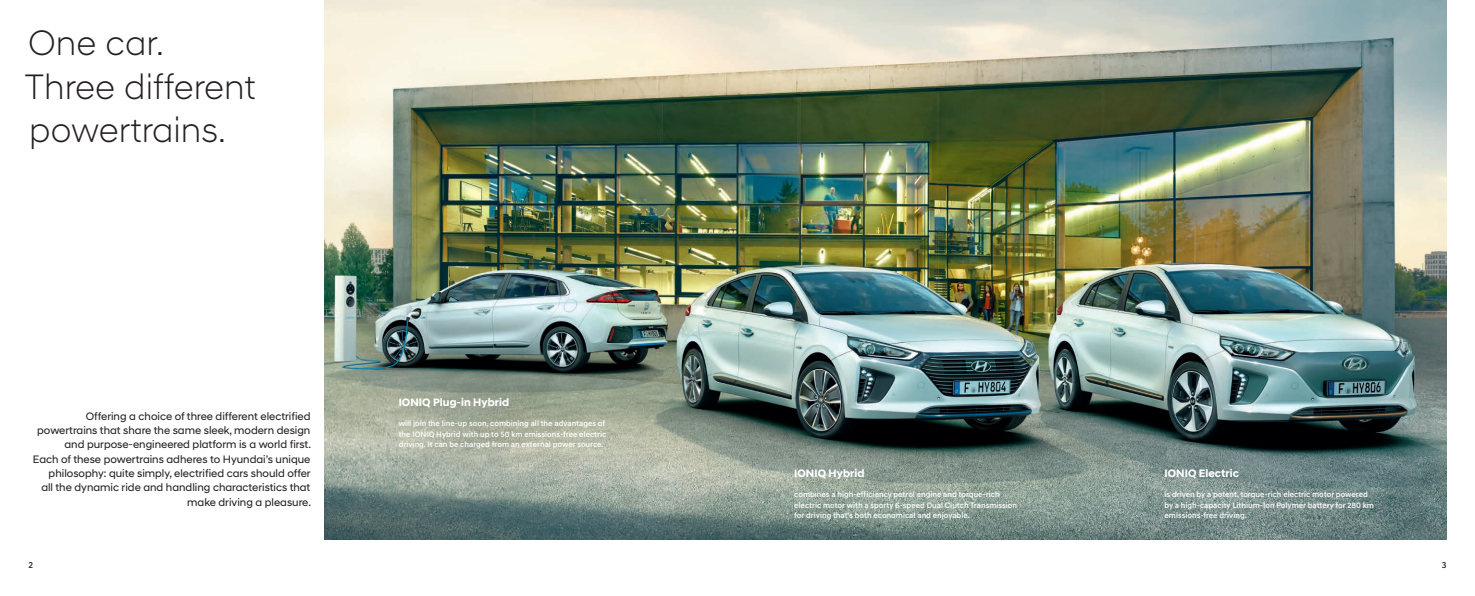
<style>
.page{position:relative;width:1475px;height:596px;background:#fff}
.page>*{position:absolute;margin:0;border:0;box-sizing:border-box;transform-origin:0 0}
.t1{font:300 36px/43.2px "Hyundai Sans Head";color:#231f20}
.t2{font:11px/14.3px "Hyundai Sans Head";color:#231f20;text-align:right}
.t3{font:700 11px "Hyundai Sans Head";letter-spacing:.01em;color:#fff}
.t4{font:500 9px "Hyundai Sans Text";color:#231f20}
.t5{font:500 8px/10.4px "Hyundai Sans Text";color:#fff}
</style>
<div class="page">
<img style="left:324px;top:0;width:1122px;height:539px">
<h1 class="t1" style="left:25px;top:21px;width:232px">One car.<br>Three different powertrains.</h1>
<p class="t2" style="left:33px;top:408px;width:279px">Offering a choice of three different electrified powertrains that share the same sleek, modern design and purpose-engineered platform is a world first.<br>Each of these powertrains adheres to Hyundai’s unique philosophy: quite simply, electrified cars should offer<br>all the dynamic ride and handling characteristics that make driving a pleasure.</p>
<h2 class="t3" style="left:398px;top:395px;width:112px">IONIQ Plug-in Hybrid</h2>
<p class="t5" style="left:398px;top:418px;width:209px">will join the line-up soon, combining all the advantages of the IONIQ Hybrid with up to 50 km emissions-free electric driving. It can be charged from an external power source.</p>
<h2 class="t3" style="left:794px;top:466px;width:72px">IONIQ Hybrid</h2>
<p class="t5" style="left:794px;top:489px;width:224px">combines a high-efficiency petrol engine and torque-rich electric motor with a sporty 6-speed Dual Clutch Transmission for driving that’s both economical and enjoyable.</p>
<h2 class="t3" style="left:1164px;top:466px;width:76px">IONIQ Electric</h2>
<p class="t5" style="left:1164px;top:489px;width:211px">is driven by a potent, torque-rich electric motor powered by a high-capacity Lithium-Ion Polymer battery for 280 km emissions-free driving.</p>
<p class="t4" style="left:28px;top:558px;width:6px">2</p>
<p class="t4" style="left:1441px;top:558px;width:6px">3</p>
</div>
